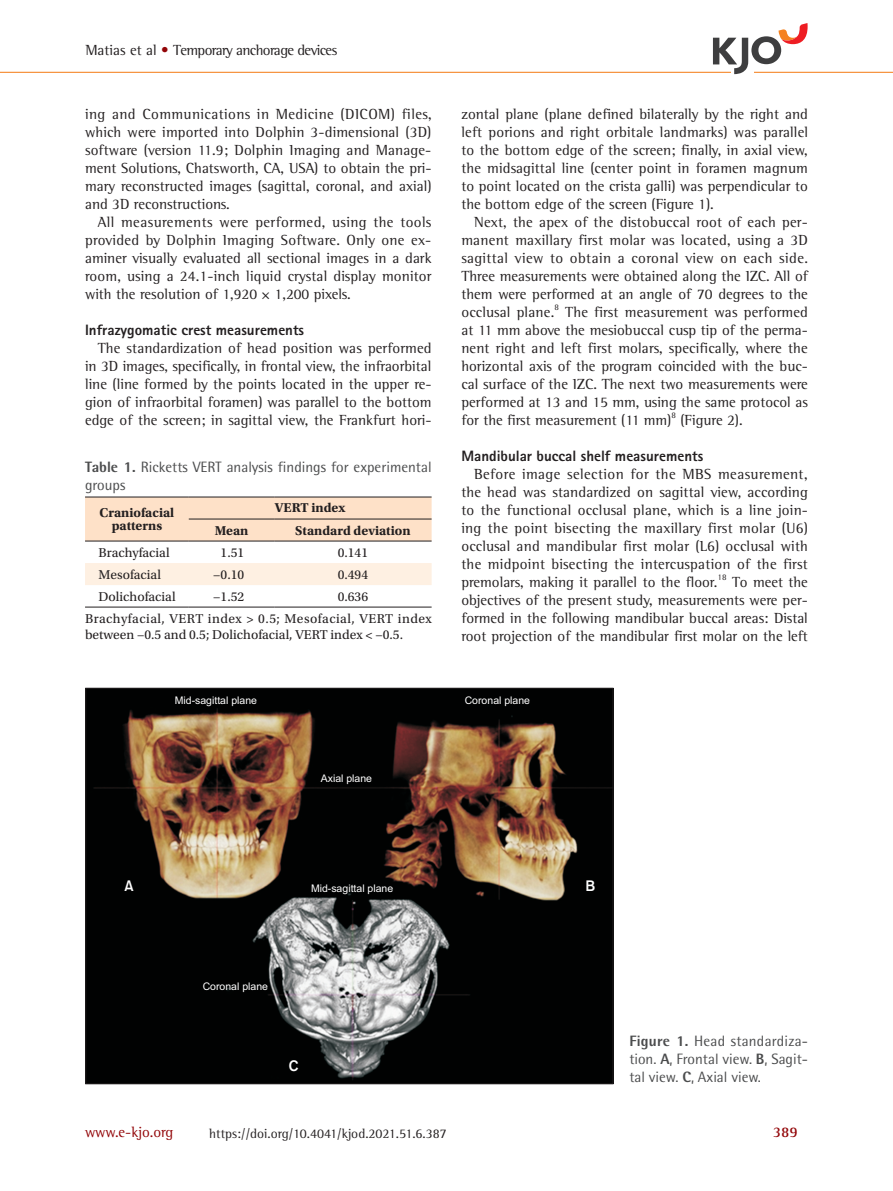
<style>
.page{position:relative;width:893px;height:1191px;background:#fff}
.page>*{position:absolute;margin:0;border:0;box-sizing:border-box;transform-origin:0 0}
.t1{font:15px/18px "Rotis Semi Serif Std";color:#231f20;text-align:justify}
.t2{font:15px/18px "Rotis Semi Sans Std";color:#4b4c4d}
.t3{font:800 15px "Rotis Sans Serif Std";color:#231f20}
.t4{font:15px "Rotis Semi Serif Std";letter-spacing:-.04em;color:#231f20}
.t5{font:15px "Rotis Semi Serif Std";color:#920407}
.t6{font:700 15px "Rotis Semi Serif Std";color:#920407}
.t7{font:15px "Gothic 725 BT Bold A";color:#fff}
.t8{font:13.5px "Utopia Std";color:#231f20}
.t9{font:13.5px/22.4px "Utopia Std";letter-spacing:.035em;color:#231f20}
.t10{font:700 13.5px/13.5px "Utopia Std";color:#231f20;text-align:center}
.t11{font:13.5px "Rotis Semi Serif Std";color:#231f20}
.t12{font:10.5px "Arial";color:#fff}
.t13{font:8.7px "Rotis Semi Serif Std";color:#231f20}
.s1{color:#920407}
.s2{font-weight:800}
</style>
<div class="page">
<hr style="left:0;top:72px;width:893px;height:1px;background:#f58220">
<svg style="left:713px;top:23px;width:95px;height:51px"></svg>
<div style="left:85px;top:497px;width:347px;height:43px;background:#fee1c8"></div>
<div style="left:85px;top:563px;width:347px;height:22px;background:#fef0e2"></div>
<hr style="left:189px;top:518px;width:85px;height:1px;background:#231f20">
<hr style="left:274px;top:518px;width:158px;height:1px;background:#231f20">
<hr style="left:85px;top:496px;width:104px;height:1px;background:#231f20">
<hr style="left:189px;top:496px;width:85px;height:1px;background:#231f20">
<hr style="left:274px;top:496px;width:158px;height:1px;background:#231f20">
<hr style="left:85px;top:540px;width:104px;height:1px;background:#231f20">
<hr style="left:189px;top:540px;width:85px;height:1px;background:#231f20">
<hr style="left:274px;top:540px;width:158px;height:1px;background:#231f20">
<hr style="left:85px;top:606px;width:104px;height:1px;background:#231f20">
<hr style="left:189px;top:606px;width:85px;height:1px;background:#231f20">
<hr style="left:274px;top:606px;width:158px;height:1px;background:#231f20">
<img style="left:87px;top:690px;width:524px;height:392px">
<p class="t4" style="left:85px;top:41px;width:253px">Matias et al <span class="s1">•</span> Temporary anchorage devices</p>
<p class="t1" style="left:85px;top:105px;width:348px">ing and Communications in Medicine (DICOM) files, which were imported into Dolphin 3-dimensional (3D) software (version 11.9; Dolphin Imaging and Manage&shy;ment Solutions, Chatsworth, CA, USA) to obtain the pri&shy;mary reconstructed images (sagittal, coronal, and axial) and 3D reconstructions.</p>
<p class="t1" style="left:85px;top:213px;width:348px;text-indent:13px">All measurements were performed, using the tools provided by Dolphin Imaging Software. Only one ex&shy;aminer visually evaluated all sectional images in a dark room, using a 24.1-inch liquid crystal display monitor with the resolution of 1,920 × 1,200 pixels.</p>
<p class="t3" style="left:85px;top:320px;width:221px">Infrazygomatic crest measurements</p>
<p class="t1" style="left:85px;top:339px;width:348px;text-indent:13px">The standardization of head position was performed in 3D images, specifically, in frontal view, the infraorbital line (line formed by the points located in the upper re&shy;gion of infraorbital foramen) was parallel to the bottom edge of the screen; in sagittal view, the Frankfurt hori-</p>
<p class="t2" style="left:85px;top:458px;width:348px"><span class="s2">Table 1.</span> Ricketts VERT analysis findings for experimental groups</p>
<p class="t10" style="left:100px;top:506px;width:76px">Craniofacial patterns</p>
<p class="t10" style="left:275px;top:501px;width:72px">VERT index</p>
<p class="t10" style="left:215px;top:523px;width:35px">Mean</p>
<p class="t10" style="left:295px;top:523px;width:117px">Standard deviation</p>
<p class="t8" style="left:99px;top:545px;width:73px">Brachyfacial</p>
<p class="t8" style="left:221px;top:545px;width:25px">1.51</p>
<p class="t8" style="left:338px;top:545px;width:32px">0.141</p>
<p class="t8" style="left:99px;top:567px;width:64px">Mesofacial</p>
<p class="t8" style="left:213px;top:567px;width:32px">−0.10</p>
<p class="t8" style="left:338px;top:567px;width:32px">0.494</p>
<p class="t8" style="left:99px;top:589px;width:79px">Dolichofacial</p>
<p class="t8" style="left:213px;top:589px;width:32px">−1.52</p>
<p class="t9" style="left:85px;top:585px;width:348px;text-indent:253px">0.636<br>Brachyfacial, VERT index &gt; 0.5; Mesofacial, VERT index</p>
<p class="t8" style="left:85px;top:627px;width:320px">between −0.5 and 0.5; Dolichofacial, VERT index &lt; −0.5.</p>
<p class="t1" style="left:461px;top:105px;width:348px">zontal plane (plane defined bilaterally by the right and left porions and right orbitale landmarks) was parallel to the bottom edge of the screen; finally, in axial view, the midsagittal line (center point in foramen magnum to point located on the crista galli) was perpendicular to the bottom edge of the screen (Figure 1).</p>
<p class="t1" style="left:461px;top:213px;width:348px;text-indent:13px">Next, the apex of the distobuccal root of each per&shy;manent maxillary first molar was located, using a 3D sagittal view to obtain a coronal view on each side.<br>Three measurements were obtained along the IZC. All of them were performed at an angle of 70 degrees to the occlusal plane.</p>
<p class="t13" style="left:554px;top:302px;width:6px">8</p>
<p class="t1" style="left:461px;top:303px;width:348px;text-indent:104px">The first measurement was performed at 11 mm above the mesiobuccal cusp tip of the perma&shy;nent right and left first molars, specifically, where the horizontal axis of the program coincided with the buc&shy;cal surface of the IZC. The next two measurements were performed at 13 and 15 mm, using the same protocol as for the first measurement (11 mm)</p>
<p class="t13" style="left:671px;top:410px;width:6px">8</p>
<p class="t1" style="left:680px;top:411px;width:64px">(Figure 2).</p>
<p class="t3" style="left:461px;top:446px;width:243px">Mandibular buccal shelf measurements</p>
<p class="t1" style="left:461px;top:465px;width:348px;text-indent:13px">Before image selection for the MBS measurement, the head was standardized on sagittal view, according to the functional occlusal plane, which is a line join&shy;ing the point bisecting the maxillary first molar (U6) occlusal and mandibular first molar (L6) occlusal with the midpoint bisecting the intercuspation of the first premolars, making it parallel to the floor.</p>
<p class="t13" style="left:717px;top:572px;width:11px">18</p>
<p class="t1" style="left:461px;top:573px;width:348px;text-indent:271px">To meet the objectives of the present study, measurements were per&shy;formed in the following mandibular buccal areas: Distal root projection of the mandibular first molar on the left</p>
<p class="t12" style="left:175px;top:694px;width:84px">Mid-sagittal plane</p>
<p class="t12" style="left:465px;top:694px;width:67px">Coronal plane</p>
<p class="t12" style="left:321px;top:772px;width:53px">Axial plane</p>
<p class="t7" style="left:124px;top:877px;width:11px">A</p>
<p class="t7" style="left:586px;top:877px;width:11px">B</p>
<p class="t12" style="left:311px;top:882px;width:84px">Mid-sagittal plane</p>
<p class="t12" style="left:203px;top:979px;width:67px">Coronal plane</p>
<p class="t7" style="left:289px;top:1056px;width:11px">C</p>
<p class="t2" style="left:629px;top:1032px;width:180px;text-align:justify"><span class="s2">Figure 1.</span> Head standardiza&shy;tion. <span class="s2">A</span>, Frontal view. <span class="s2">B</span>, Sagit&shy;tal view. <span class="s2">C</span>, Axial view.</p>
<p class="t5" style="left:85px;top:1122px;width:90px">www.e-kjo.org</p>
<p class="t11" style="left:209px;top:1125px;width:239px">https://doi.org/10.4041/kjod.2021.51.6.387</p>
<p class="t6" style="left:773px;top:1122px;width:27px">389</p>
</div>
